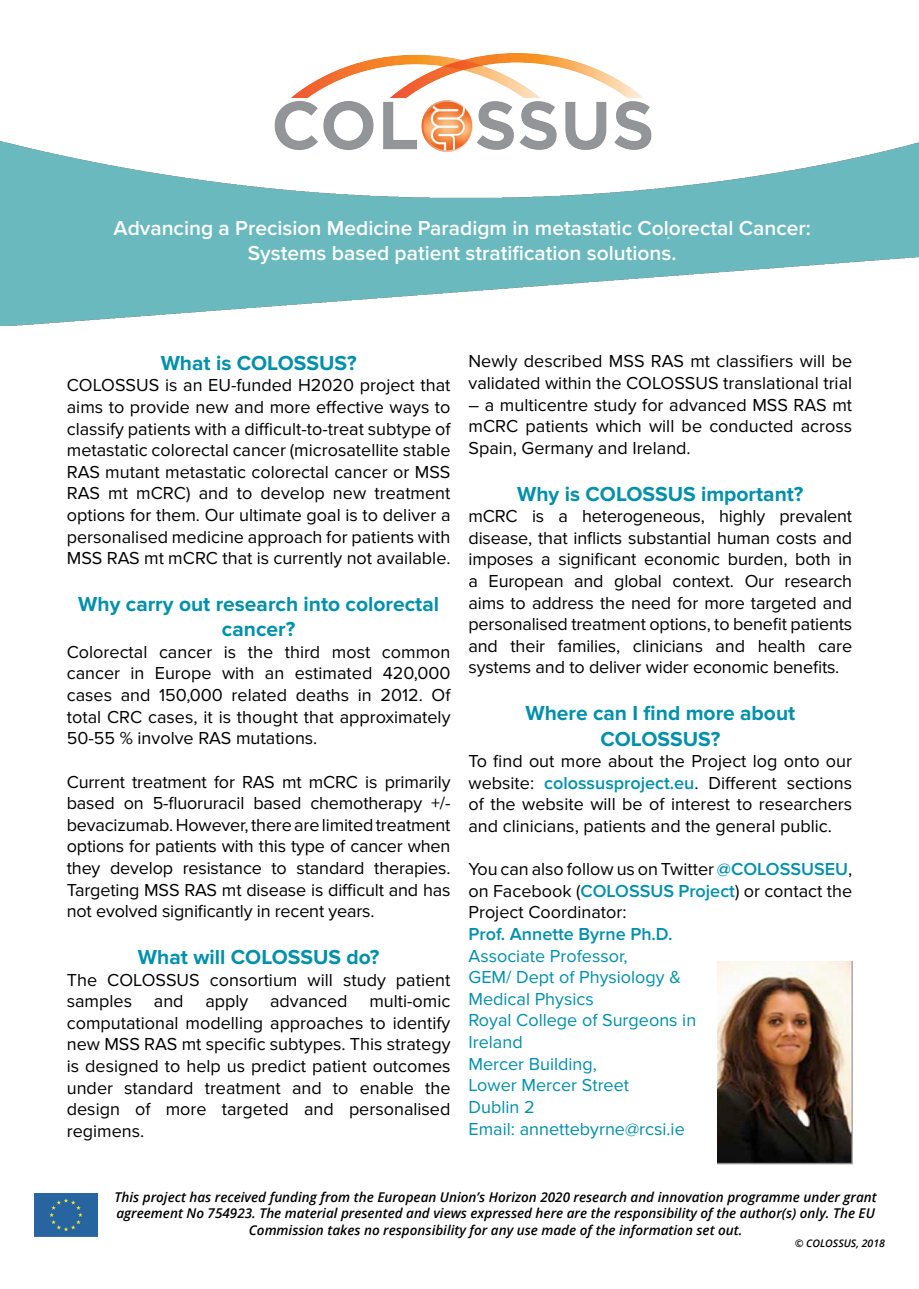
<style>
.page{position:relative;width:919px;height:1289px;background:#fff}
.page>*{position:absolute;margin:0;border:0;box-sizing:border-box;transform-origin:0 0}
.t1{font:700 21px/25.2px "Proxima Nova";color:#0090aa;text-align:center}
.t2{font:600 21px/25.2px "Proxima Nova";color:#fff;text-align:center}
.t3{font:18px/21.6px "Proxima Nova";color:#000;text-align:justify}
.t4{font:18px/21.6px "Proxima Nova";color:#0090aa}
.t5{font:600 18px "Proxima Nova";color:#0090aa}
.t6{font:italic 600 13.5px/16.2px "Open Sans";color:#000;text-align:center}
.t7{font:italic 600 10.5px "Open Sans";color:#000}
.s1{font-weight:600;color:#0090aa}
</style>
<div class="page">
<div style="left:34px;top:1193px;width:64px;height:43px;background:#2765a0"></div>
<img style="left:274px;top:53px;width:378px;height:81px">
<img style="left:718px;top:961px;width:134px;height:203px">
<img style="left:0;top:134px;width:918px;height:192px">
<p class="t2" style="left:113px;top:216px;width:699px">Advancing a Precision Medicine Paradigm in metastatic Colorectal Cancer:<br>Systems based patient stratification solutions.</p>
<p class="t1" style="left:161px;top:351px;width:197px">What is COLOSSUS?</p>
<p class="t3" style="left:67px;top:375px;width:385px">COLOSSUS is an EU-funded H2020 project that aims to provide new and more effective ways to classify patients with a difficult-to-treat subtype of metastatic colorectal cancer (microsatellite stable RAS mutant metastatic colorectal cancer or MSS RAS mt mCRC) and to develop new treatment options for them. Our ultimate goal is to deliver a personalised medicine approach for patients with MSS RAS mt mCRC that is currently not available.</p>
<p class="t1" style="left:78px;top:592px;width:362px">Why carry out research into colorectal cancer?</p>
<p class="t3" style="left:67px;top:642px;width:385px">Colorectal cancer is the third most common cancer in Europe with an estimated 420,000 cases and 150,000 related deaths in 2012. Of total CRC cases, it is thought that approximately 50-55 % involve RAS mutations.</p>
<p class="t3" style="left:67px;top:771px;width:385px">Current treatment for RAS mt mCRC is primarily based on 5-fluoruracil based chemotherapy +/- bevacizumab. However, there are limited treatment options for patients with this type of cancer when they develop resistance to standard therapies.<br>Targeting MSS RAS mt disease is difficult and has not evolved significantly in recent years.</p>
<p class="t1" style="left:138px;top:945px;width:243px">What will COLOSSUS do?</p>
<p class="t3" style="left:67px;top:969px;width:385px">The COLOSSUS consortium will study patient samples and apply advanced multi-omic computational modelling approaches to identify new MSS RAS mt specific subtypes. This strategy is designed to help us predict patient outcomes under standard treatment and to enable the design of more targeted and personalised regimens.</p>
<p class="t3" style="left:468px;top:351px;width:385px">Newly described MSS RAS mt classifiers will be validated within the COLOSSUS translational trial</p>
<p class="t3" style="left:468px;top:395px;width:385px">– a multicentre study for advanced MSS RAS mt mCRC patients which will be conducted across Spain, Germany and Ireland.</p>
<p class="t1" style="left:517px;top:482px;width:288px">Why is COLOSSUS important?</p>
<p class="t3" style="left:468px;top:506px;width:385px">mCRC is a heterogeneous, highly prevalent disease, that inflicts substantial human costs and imposes a significant economic burden, both in a European and global context. Our research aims to address the need for more targeted and personalised treatment options, to benefit patients and their families, clinicians and health care systems and to deliver wider economic benefits.</p>
<p class="t1" style="left:525px;top:701px;width:271px">Where can I find more about<br>COLOSSUS?</p>
<p class="t3" style="left:468px;top:751px;width:385px">To find out more about the Project log onto our website: <span class="s1">colossusproject.eu</span>. Different sections of the website will be of interest to researchers and clinicians, patients and the general public.</p>
<p class="t3" style="left:468px;top:859px;width:385px">You can also follow us on Twitter <span class="s1">@COLOSSUSEU</span>, on Facebook (<span class="s1">COLOSSUS Project</span>) or contact the Project Coordinator:</p>
<p class="t5" style="left:468px;top:926px;width:206px">Prof. Annette Byrne Ph.D.</p>
<p class="t4" style="left:468px;top:945px;width:229px">Associate Professor,<br>GEM/ Dept of Physiology &amp;<br>Medical Physics<br>Royal College of Surgeons in<br>Ireland<br>Mercer Building,<br>Lower Mercer Street<br>Dublin 2<br>Email: annettebyrne@rcsi.ie</p>
<p class="t6" style="left:115px;top:1190px;width:763px">This project has received funding from the European Union’s Horizon 2020 research and innovation programme under grant agreement No 754923. The material presented and views expressed here are the responsibility of the author(s) only. The EU<br>Commission takes no responsibility for any use made of the information set out.</p>
<p class="t7" style="left:794px;top:1239px;width:92px">© COLOSSUS, 2018</p>
</div>
